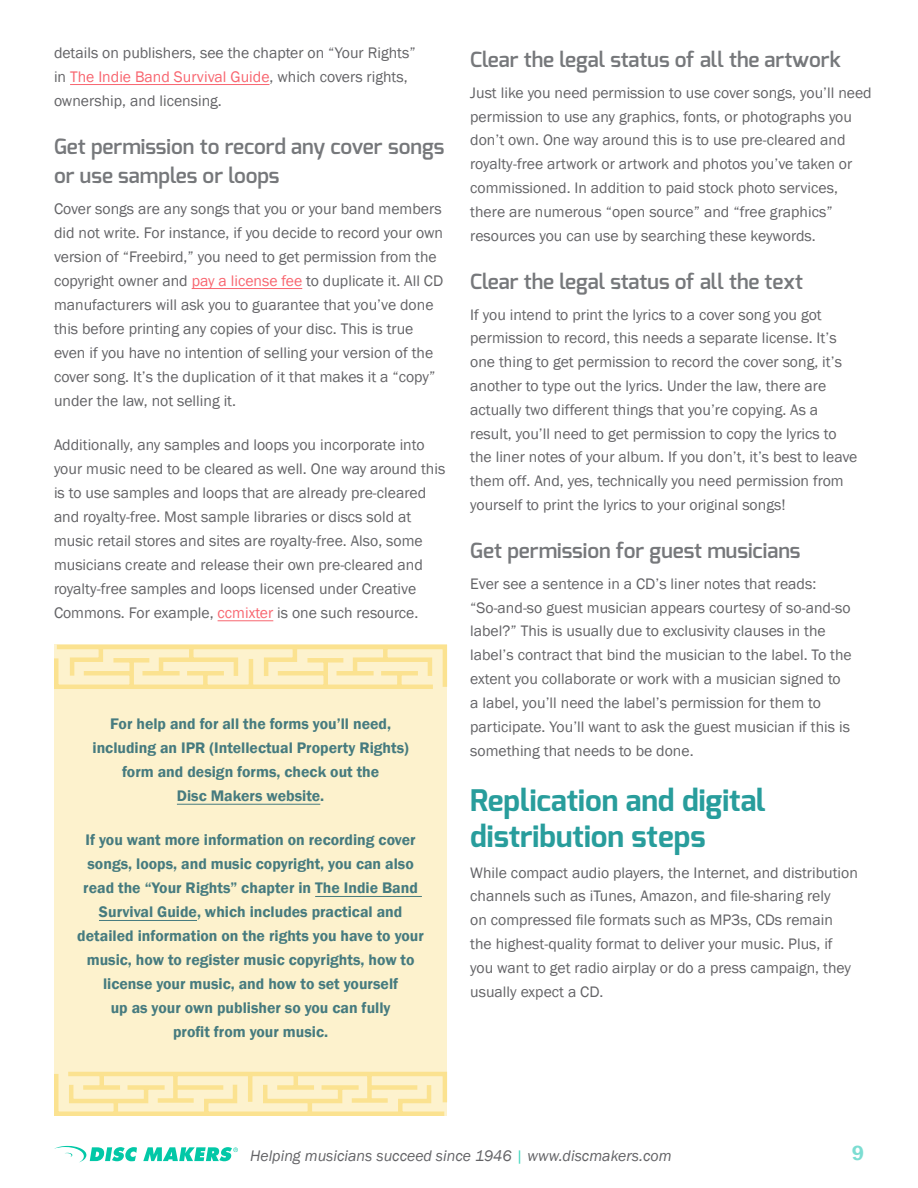
<style>
.page{position:relative;width:918px;height:1188px;background:#fff}
.page>*{position:absolute;margin:0;border:0;box-sizing:border-box;transform-origin:0 0}
.HeadingGR{font:700 29.7px/35.7px "Exo";color:#289d9c}
.Subheading{font:600 21px/28.5px "Exo";color:#76787b}
.t1{font:600 21px "Franklin Gothic";color:#7cddd2}
.Subheading-2{font:600 20.85px "Exo";color:#76787b}
.body{font:15.75px/24px "Franklin Gothic";color:#636366}
.Callout{font:600 15.75px/24px "Franklin Gothic";color:#467b7f;text-align:center}
.t2{font:italic 15.75px "Franklin Gothic";color:#636366}
.body-2{font:15.6px/23.9px "Franklin Gothic";color:#636366}
.s1{color:#f86670}
.s2{color:#41d6bd}
</style>
<div class="page">
<svg style="left:54px;top:1146px;width:184px;height:17px"></svg>
<hr style="left:70px;top:84px;width:200px;height:1px;background:#f86670">
<hr style="left:192px;top:288px;width:110px;height:1px;background:#f86670">
<hr style="left:218px;top:620px;width:55px;height:1px;background:#f86670">
<div style="left:54px;top:645px;width:392px;height:471px;background:#fdf2cd"></div>
<svg style="left:54px;top:1070px;width:394px;height:46px"></svg>
<svg style="left:54px;top:644px;width:394px;height:47px"></svg>
<hr style="left:177px;top:804px;width:143px;height:1px;background:#467b7f">
<hr style="left:315px;top:896px;width:107px;height:1px;background:#467b7f">
<hr style="left:99px;top:920px;width:98px;height:1px;background:#467b7f">
<p class="body" style="left:54px;top:41px;width:363px">details on publishers, see the chapter on “Your Rights” in <span class="s1">The Indie Band Survival Guide</span>, which covers rights, ownership, and licensing.</p>
<p class="Subheading" style="left:54px;top:132px;width:392px">Get permission to record any cover songs or use samples or loops</p>
<p class="body" style="left:54px;top:197px;width:391px">Cover songs are any songs that you or your band members did not write. For instance, if you decide to record your own version of “Freebird,” you need to get permission from the copyright owner and <span class="s1">pay a license fee</span> to duplicate it. All CD manufacturers will ask you to guarantee that you’ve done this before printing any copies of your disc. This is true even if you have no intention of selling your version of the cover song. It’s the duplication of it that makes it a “copy” under the law, not selling it.</p>
<p class="body" style="left:54px;top:433px;width:393px">Additionally, any samples and loops you incorporate into your music need to be cleared as well. One way around this is to use samples and loops that are already pre-cleared and royalty-free. Most sample libraries or discs sold at music retail stores and sites are royalty-free. Also, some musicians create and release their own pre-cleared and royalty-free samples and loops licensed under Creative Commons. For example, <span class="s1">ccmixter</span> is one such resource.</p>
<p class="Callout" style="left:93px;top:712px;width:318px">For help and for all the forms you’ll need, including an IPR (Intellectual Property Rights) form and design forms, check out the<br>Disc Makers website.</p>
<p class="Callout" style="left:77px;top:828px;width:348px">If you want more information on recording cover songs, loops, and music copyright, you can also read the “Your Rights” chapter in The Indie Band Survival Guide, which includes practical and detailed information on the rights you have to your music, how to register music copyrights, how to license your music, and how to set yourself<br>up as your own publisher so you can fully<br>profit from your music.</p>
<p class="Subheading-2" style="left:470px;top:46px;width:372px">Clear the legal status of all the artwork</p>
<p class="body-2" style="left:470px;top:81px;width:403px">Just like you need permission to use cover songs, you’ll need permission to use any graphics, fonts, or photographs you don’t own. One way around this is to use pre-cleared and royalty-free artwork or artwork and photos you’ve taken or commissioned. In addition to paid stock photo services, there are numerous “open source” and “free graphics” resources you can use by searching these keywords.</p>
<p class="Subheading-2" style="left:470px;top:268px;width:334px">Clear the legal status of all the text</p>
<p class="body-2" style="left:470px;top:303px;width:389px">If you intend to print the lyrics to a cover song you got permission to record, this needs a separate license. It’s one thing to get permission to record the cover song, it’s another to type out the lyrics. Under the law, there are actually two different things that you’re copying. As a result, you’ll need to get permission to copy the lyrics to the liner notes of your album. If you don’t, it’s best to leave them off. And, yes, technically you need permission from yourself to print the lyrics to your original songs!</p>
<p class="Subheading-2" style="left:470px;top:537px;width:332px">Get permission for guest musicians</p>
<p class="body-2" style="left:470px;top:572px;width:383px">Ever see a sentence in a CD’s liner notes that reads: “So-and-so guest musician appears courtesy of so-and-so label?” This is usually due to exclusivity clauses in the label’s contract that bind the musician to the label. To the extent you collaborate or work with a musician signed to a label, you’ll need the label’s permission for them to participate. You’ll want to ask the guest musician if this is something that needs to be done.</p>
<p class="HeadingGR" style="left:470px;top:783px;width:297px">Replication and digital distribution steps</p>
<p class="body-2" style="left:470px;top:861px;width:389px">While compact audio players, the Internet, and distribution channels such as iTunes, Amazon, and file-sharing rely<br>on compressed file formats such as MP3s, CDs remain the highest-quality format to deliver your music. Plus, if you want to get radio airplay or do a press campaign, they usually expect a CD.</p>
<p class="t2" style="left:250px;top:1145px;width:423px">Helping musicians succeed since 1946 <span class="s2">|</span> www.discmakers.com</p>
<h2 class="t1" style="left:852px;top:1140px;width:14px">9</h2>
</div>
